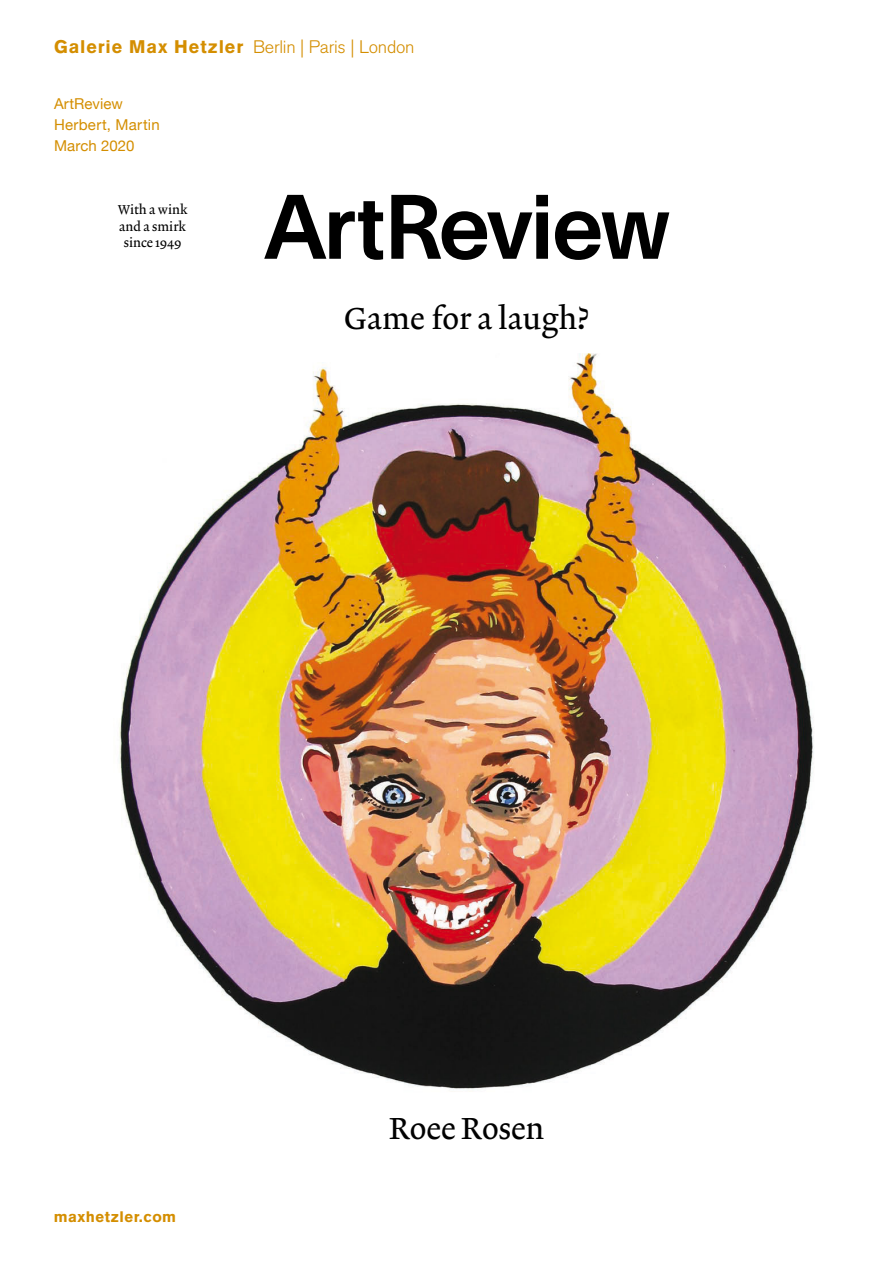
<style>
.page{position:relative;width:893px;height:1263px;background:#fff}
.page>*{position:absolute;margin:0;border:0;box-sizing:border-box;transform-origin:0 0}
.t1{font:30.75px "Lexicon No 2 Roman A";color:#000}
.t2{font:18px "Akzidenz Grotesk BE Light Os F";letter-spacing:-.015em;color:#d48e00}
.t3{font:15px/21px "Helvetica Neue";letter-spacing:.01em;color:#d48e00}
.t4{font:900 15px "Akzidenz Grotesk";letter-spacing:.03em;color:#d48e00}
.t5{font:13.05px/16.6px "Lexicon No 2 Roman A";color:#000;text-align:center}
.s1{font-family:"Akzidenz Grotesk";font-weight:900}
</style>
<div class="page">
<img style="left:119px;top:353px;width:695px;height:739px">
<svg style="left:264px;top:195px;width:405px;height:65px"></svg>
<p class="t2" style="left:54px;top:37px;width:362px"><span class="s1">Galerie Max Hetzler</span> Berlin | Paris | London</p>
<p class="t3" style="left:54px;top:94px;width:107px">ArtReview<br>Herbert, Martin<br>March 2020</p>
<p class="t5" style="left:118px;top:202px;width:71px">With a wink and a smirk since 1949</p>
<h1 class="t1" style="left:344px;top:300px;width:246px">Game for a laugh?</h1>
<p class="t4" style="left:54px;top:1207px;width:124px">maxhetzler.com</p>
<h1 class="t1" style="left:389px;top:1111px;width:157px">Roee Rosen</h1>
</div>
